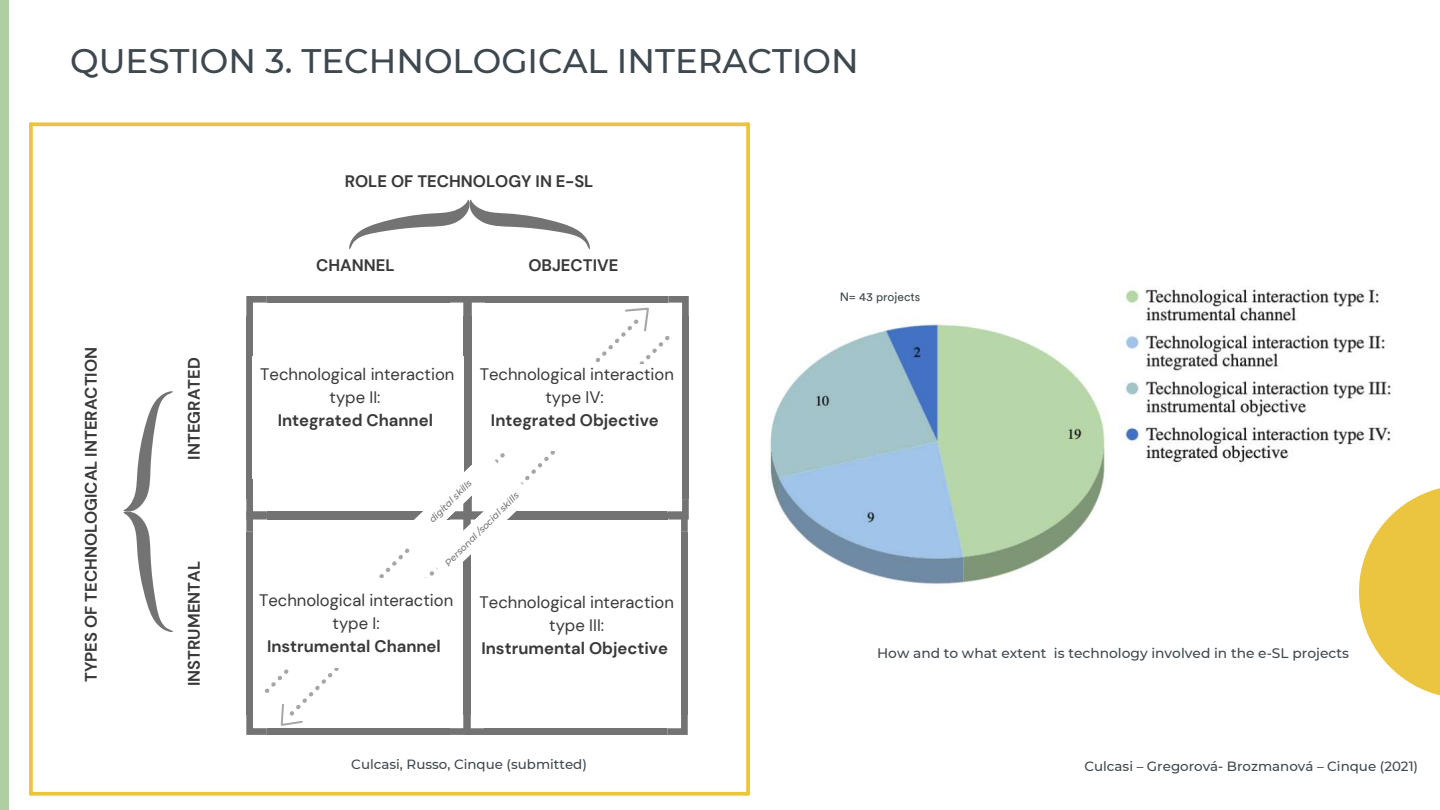
<style>
.page{position:relative;width:1440px;height:810px;background:#fff}
.page>*{position:absolute;margin:0;border:0;box-sizing:border-box;transform-origin:0 0}
.t1{font:500 34px "Montserrat";color:#3e484f}
.t2{font:700 16.7px "DM Sans";color:#393939}
.t3{font:16.7px/23.2px "DM Sans";color:#393939;text-align:center}
.t4{font:16.6px/23.2px "DM Sans";color:#393939;text-align:center}
.t5{font:700 16.6px "DM Sans";color:#393939}
.t6{font:500 13.8px "Montserrat";color:#3e484f}
.t7{font:500 13.4px "Montserrat";color:#3e484f}
.t8{font:12px "Unknown";color:#3e484f}
.t9{font:italic 500 9.3px "Montserrat";color:#737373}
</style>
<div class="page">
<div style="left:0;top:0;width:8px;height:810px;background:#afcea1"></div>
<svg style="left:746px;top:124px;width:4px;height:670px;background:#ebc84a"></svg>
<svg style="left:31px;top:792px;width:717px;height:4px;background:#ecc94f"></svg>
<svg style="left:29px;top:124px;width:4px;height:670px;background:#ebc84a"></svg>
<svg style="left:31px;top:122px;width:717px;height:4px;background:#eccb53"></svg>
<img style="left:769px;top:286px;width:622px;height:298px">
<svg style="left:1359px;top:485px;width:81px;height:211px"></svg>
<div style="left:781px;top:285px;width:198px;height:23px;background:#fff"></div>
<div style="left:463px;top:316px;width:7px;height:183px;background:#737373"></div>
<div style="left:247px;top:316px;width:6px;height:183px;background:#737373"></div>
<div style="left:267px;top:296px;width:182px;height:7px;background:#737373"></div>
<svg style="left:247px;top:296px;width:20px;height:20px"></svg>
<div style="left:681px;top:532px;width:6px;height:182px;background:#737373"></div>
<div style="left:465px;top:532px;width:6px;height:182px;background:#737373"></div>
<div style="left:485px;top:512px;width:182px;height:6px;background:#737373"></div>
<div style="left:485px;top:728px;width:182px;height:7px;background:#737373"></div>
<svg style="left:667px;top:714px;width:20px;height:21px"></svg>
<div style="left:463px;top:532px;width:7px;height:182px;background:#737373"></div>
<div style="left:247px;top:532px;width:6px;height:182px;background:#737373"></div>
<div style="left:267px;top:728px;width:182px;height:6px;background:#737373"></div>
<svg style="left:247px;top:499px;width:17px;height:33px"></svg>
<svg style="left:449px;top:714px;width:36px;height:21px"></svg>
<div style="left:252px;top:356px;width:211px;height:123px;background:#fff"></div>
<svg style="left:264px;top:332px;width:375px;height:362px"></svg>
<div style="left:682px;top:316px;width:6px;height:183px;background:#737373"></div>
<div style="left:466px;top:316px;width:6px;height:183px;background:#737373"></div>
<div style="left:486px;top:296px;width:182px;height:7px;background:#737373"></div>
<div style="left:486px;top:513px;width:182px;height:6px;background:#737373"></div>
<svg style="left:668px;top:296px;width:20px;height:20px"></svg>
<svg style="left:449px;top:296px;width:37px;height:20px"></svg>
<svg style="left:667px;top:499px;width:21px;height:33px"></svg>
<div style="left:266px;top:578px;width:189px;height:90px;background:#fff"></div>
<svg style="left:349px;top:199px;width:241px;height:50px"></svg>
<svg style="left:123px;top:391px;width:50px;height:241px"></svg>
<div style="left:479px;top:364px;width:203px;height:87px;background:#fff"></div>
<svg style="left:399px;top:451px;width:134px;height:127px"></svg>
<svg style="left:247px;top:704px;width:56px;height:31px"></svg>
<svg style="left:625px;top:307px;width:24px;height:25px"></svg>
<h1 class="t1" style="left:70px;top:40px;width:790px">QUESTION 3. TECHNOLOGICAL INTERACTION</h1>
<p class="t2" style="left:345px;top:170px;width:250px">ROLE OF TECHNOLOGY IN E-SL</p>
<p class="t2" style="left:80px;top:682px;width:337px;rotate:-90deg">TYPES OF TECHNOLOGICAL INTERACTION</p>
<p class="t2" style="left:183px;top:460px;width:104px;rotate:-90deg">INTEGRATED</p>
<p class="t2" style="left:183px;top:686px;width:126px;rotate:-90deg">INSTRUMENTAL</p>
<p class="t2" style="left:316px;top:255px;width:80px">CHANNEL</p>
<p class="t2" style="left:528px;top:255px;width:91px">OBJECTIVE</p>
<p class="t4" style="left:260px;top:362px;width:196px">Technological interaction type II:</p>
<p class="t5" style="left:278px;top:410px;width:157px">Integrated Channel</p>
<p class="t4" style="left:480px;top:362px;width:196px">Technological interaction type IV:</p>
<p class="t5" style="left:491px;top:410px;width:169px">Integrated Objective</p>
<p class="t9" style="left:427px;top:517px;width:57px;rotate:-45deg">digital skills</p>
<p class="t9" style="left:442px;top:560px;width:102px;rotate:-45deg">Personal /social skills</p>
<p class="t4" style="left:259px;top:589px;width:196px">Technological interaction type I:</p>
<p class="t5" style="left:267px;top:636px;width:175px">Instrumental Channel</p>
<p class="t3" style="left:480px;top:590px;width:196px">Technological interaction type III:</p>
<p class="t2" style="left:481px;top:637px;width:188px">Instrumental Objective</p>
<p class="t7" style="left:351px;top:756px;width:237px">Culcasi, Russo, Cinque (submitted)</p>
<p class="t8" style="left:840px;top:289px;width:82px">N= 43 projects</p>
<p class="t6" style="left:877px;top:644px;width:473px">How and to what extent is technology involved in the e-SL projects</p>
<p class="t7" style="left:1084px;top:758px;width:335px">Culcasi – Gregorová- Brozmanová – Cinque (2021)</p>
</div>
